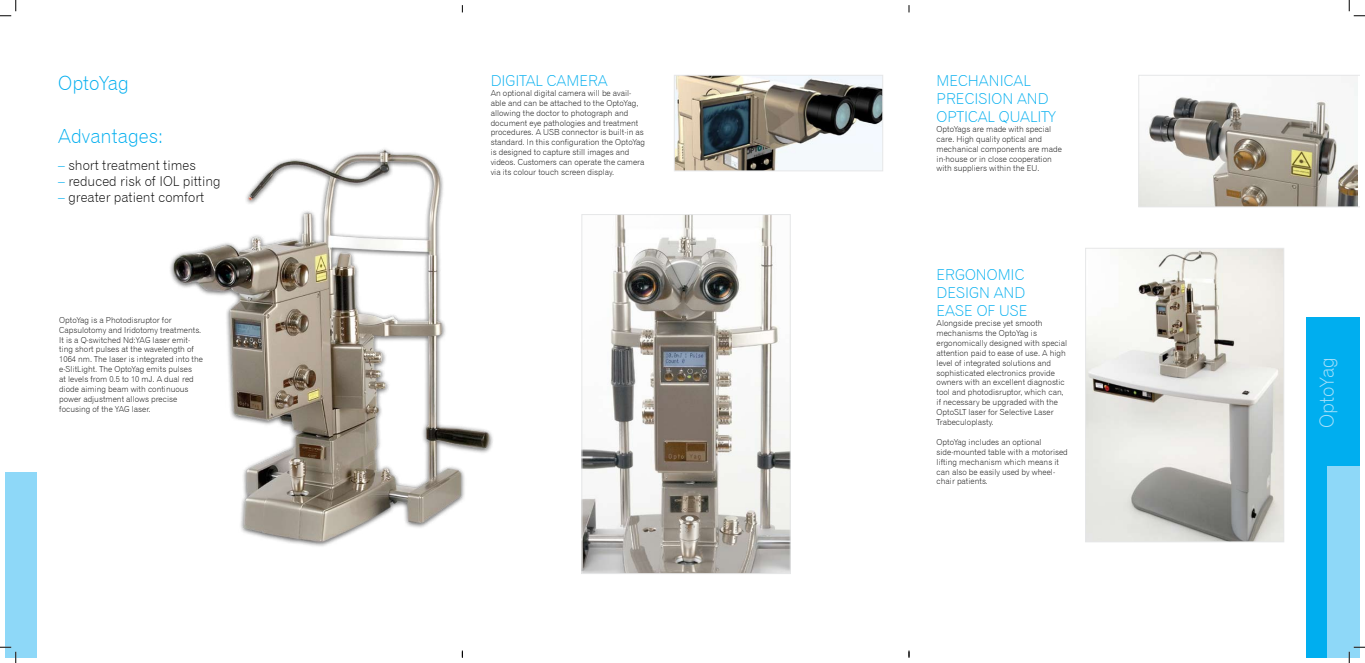
<style>
.page{position:relative;width:1365px;height:663px;background:#fff}
.page>*{position:absolute;margin:0;border:0;box-sizing:border-box;transform-origin:0 0}
.t1{font:19.5px "Gothic 720 BT Light B";color:#00aeef}
.t2{font:19.5px "Gothic 720 BT Light B";color:#aae1fa}
.t3{font:15px/18px "Gothic 720 BT Light B";color:#00aeef}
.t4{font:13.5px "Gothic 720 BT Light B";color:#000}
.t5{font:8.25px/9.9px "Gothic 720 BT Light B";color:#000}
.s1{color:#00aeef}
</style>
<div class="page">
<div style="left:5px;top:472px;width:32px;height:186px;background:#8ed8f8"></div>
<img style="left:583px;top:216px;width:205px;height:356px">
<div style="left:581px;top:214px;width:209px;height:360px;border:1px solid #e6e7e8"></div>
<img style="left:1087px;top:250px;width:195px;height:290px">
<div style="left:1085px;top:248px;width:199px;height:294px;border:1px solid #e6e7e8"></div>
<svg style="left:1138px;top:75px;width:221px;height:132px"></svg>
<img style="left:676px;top:77px;width:205px;height:92px">
<div style="left:674px;top:75px;width:209px;height:96px;border:1px solid #e6e7e8"></div>
<img style="left:170px;top:149px;width:323px;height:397px">
<div style="left:1306px;top:318px;width:53px;height:340px;background:#00aeef"></div>
<div style="left:1327px;top:466px;width:32px;height:192px;background:#8ed8f8"></div>
<svg style="left:0;top:0;width:17px;height:17px"></svg>
<svg style="left:0;top:647px;width:17px;height:16px"></svg>
<svg style="left:1348px;top:0;width:16px;height:17px"></svg>
<svg style="left:1348px;top:647px;width:16px;height:16px"></svg>
<h1 class="t1" style="left:58px;top:71px;width:72px">OptoYag</h1>
<h1 class="t1" style="left:58px;top:124px;width:106px">Advantages:</h1>
<h3 class="t4" style="left:58px;top:157px;width:139px"><span class="s1">–</span> short treatment times</h3>
<h3 class="t4" style="left:58px;top:173px;width:164px"><span class="s1">–</span> reduced risk of IOL pitting</h3>
<h3 class="t4" style="left:58px;top:189px;width:148px"><span class="s1">–</span> greater patient comfort</h3>
<p class="t5" style="left:59px;top:315px;width:145px">OptoYag is a Photodisruptor for Capsulotomy and Iridotomy treatments.<br>It is a Q-switched Nd:YAG laser emit&shy;ting short pulses at the wavelength of 1064 nm. The laser is integrated into the e-SlitLight. The OptoYag emits pulses<br>at levels from 0.5 to 10 mJ. A dual red diode aiming beam with continuous power adjustment allows precise focusing of the YAG laser.</p>
<h2 class="t3" style="left:491px;top:71px;width:119px">DIGITAL CAMERA</h2>
<p class="t5" style="left:491px;top:88px;width:156px">An optional digital camera will be avail&shy;able and can be attached to the OptoYag, allowing the doctor to photograph and document eye pathologies and treatment procedures. A USB connector is built-in as standard. In this configuration the OptoYag is designed to capture still images and videos. Customers can operate the camera via its colour touch screen display.</p>
<h2 class="t3" style="left:936px;top:71px;width:121px">MECHANICAL<br>PRECISION AND<br>OPTICAL QUALITY</h2>
<p class="t5" style="left:936px;top:124px;width:127px">OptoYags are made with special care. High quality optical and mechanical components are made in-house or in close cooperation with suppliers within the EU.</p>
<h2 class="t3" style="left:936px;top:266px;width:92px">ERGONOMIC<br>DESIGN AND<br>EASE OF USE</h2>
<p class="t5" style="left:936px;top:318px;width:132px">Alongside precise yet smooth mechanisms the OptoYag is ergonomically designed with special attention paid to ease of use. A high level of integrated solutions and sophisticated electronics provide owners with an excellent diagnostic tool and photodisruptor, which can, if necessary be upgraded with the<br>OptoSLT laser for Selective Laser<br>Trabeculoplasty.</p>
<p class="t5" style="left:936px;top:437px;width:133px">OptoYag includes an optional side-mounted table with a motorised lifting mechanism which means it can also be easily used by wheel&shy;chair patients.</p>
<h1 class="t2" style="left:1315px;top:428px;width:72px;rotate:-90deg">OptoYag</h1>
</div>
